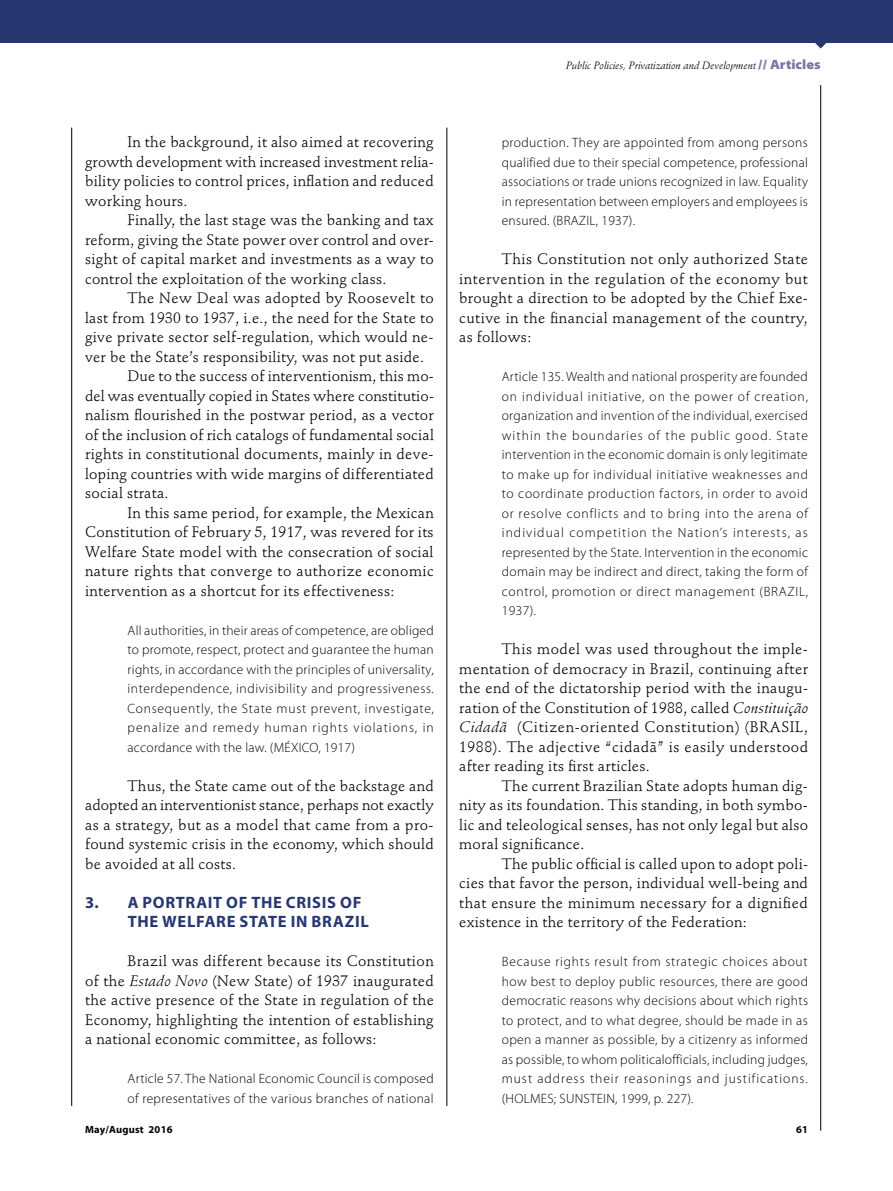
<style>
.page{position:relative;width:893px;height:1191px;background:#fff}
.page>*{position:absolute;margin:0;border:0;box-sizing:border-box;transform-origin:0 0}
.t1{font:700 16.5px/19.5px "Myriad Pro";letter-spacing:.04em;color:#293771}
.t2{font:15px/19.5px "Stempel Schneidler Std";letter-spacing:.02em;color:#000;text-align:justify}
.t3{font:300 13.5px/19.5px "Myriad Pro";letter-spacing:.02em;color:#000;text-align:justify}
.t4{font:italic 10.5px "Stempel Schneidler Std";color:#000}
.t5{font:700 10.5px "Myriad Pro";letter-spacing:.02em;color:#000}
.s1{font-style:italic}
.s2{font-family:"Myriad Pro";font-weight:900;font-style:normal;font-stretch:semi-expanded;font-size:13.5px;color:#7b77a2}
</style>
<div class="page">
<svg style="left:815px;top:43px;width:11px;height:6px"></svg>
<div style="left:0;top:0;width:893px;height:43px;background:#293771"></div>
<hr style="left:820px;top:85px;width:1px;height:1045px;background:#000">
<hr style="left:71px;top:128px;width:1px;height:978px;background:#000">
<hr style="left:446px;top:128px;width:1px;height:978px;background:#000">
<p class="t2" style="left:85px;top:132px;width:350px;text-indent:43px">In the background, it also aimed at recovering growth development with increased investment relia&shy;bility policies to control prices, inflation and reduced working hours.</p>
<p class="t2" style="left:85px;top:210px;width:350px;text-indent:43px">Finally, the last stage was the banking and tax reform, giving the State power over control and over&shy;sight of capital market and investments as a way to control the exploitation of the working class.</p>
<p class="t2" style="left:128px;top:288px;width:308px">The New Deal was adopted by Roosevelt to</p>
<p class="t2" style="left:85px;top:308px;width:350px">last from 1930 to 1937, i.e., the need for the State to</p>
<p class="t2" style="left:85px;top:327px;width:350px">give private sector self-regulation, which would ne-</p>
<p class="t2" style="left:85px;top:347px;width:340px">ver be the State’s responsibility, was not put aside.</p>
<p class="t2" style="left:128px;top:366px;width:308px">Due to the success of interventionism, this mo-</p>
<p class="t2" style="left:85px;top:386px;width:350px">del was eventually copied in States where constitutio-</p>
<p class="t2" style="left:85px;top:405px;width:350px">nalism flourished in the postwar period, as a vector</p>
<p class="t2" style="left:85px;top:425px;width:350px">of the inclusion of rich catalogs of fundamental social</p>
<p class="t2" style="left:85px;top:444px;width:350px">rights in constitutional documents, mainly in deve-</p>
<p class="t2" style="left:85px;top:464px;width:350px">loping countries with wide margins of differentiated</p>
<p class="t2" style="left:85px;top:483px;width:85px">social strata.</p>
<p class="t2" style="left:128px;top:503px;width:308px">In this same period, for example, the Mexican</p>
<p class="t2" style="left:85px;top:522px;width:350px">Constitution of February 5, 1917, was revered for its</p>
<p class="t2" style="left:85px;top:542px;width:350px">Welfare State model with the consecration of social</p>
<p class="t2" style="left:85px;top:561px;width:350px">nature rights that converge to authorize economic</p>
<p class="t2" style="left:85px;top:581px;width:311px">intervention as a shortcut for its effectiveness:</p>
<p class="t3" style="left:128px;top:621px;width:308px">All authorities, in their areas of competence, are obliged to promote, respect, protect and guarantee the human rights, in accordance with the principles of universality, interdependence, indivisibility and progressiveness.<br>Consequently, the State must prevent, investigate, penalize and remedy human rights violations, in accordance with the law. (MÉXICO, 1917)</p>
<p class="t2" style="left:85px;top:776px;width:350px;text-indent:43px">Thus, the State came out of the backstage and adopted an interventionist stance, perhaps not exactly as a strategy, but as a model that came from a pro&shy;found systemic crisis in the economy, which should be avoided at all costs.</p>
<p class="t1" style="left:128px;top:892px;width:243px;text-indent:-43px">3. A PORTRAIT OF THE CRISIS OF<br>THE WELFARE STATE IN BRAZIL</p>
<p class="t2" style="left:85px;top:951px;width:350px;text-indent:43px">Brazil was different because its Constitution of the <span class="s1">Estado Novo</span> (New State) of 1937 inaugurated the active presence of the State in regulation of the Economy, highlighting the intention of establishing a national economic committee, as follows:</p>
<p class="t3" style="left:128px;top:1069px;width:308px">Article 57. The National Economic Council is composed of representatives of the various branches of national</p>
<p class="t4" style="left:566px;top:59px;width:256px">Public Policies, Privatization and Development <span class="s2">// Articles</span></p>
<p class="t3" style="left:502px;top:133px;width:308px">production. They are appointed from among persons qualified due to their special competence, professional associations or trade unions recognized in law. Equality in representation between employers and employees is ensured. (BRAZIL, 1937).</p>
<p class="t2" style="left:459px;top:249px;width:350px;text-indent:43px">This Constitution not only authorized State intervention in the regulation of the economy but brought a direction to be adopted by the Chief Exe&shy;cutive in the financial management of the country, as follows:</p>
<p class="t3" style="left:502px;top:367px;width:308px">Article 135. Wealth and national prosperity are founded on individual initiative, on the power of creation, organization and invention of the individual, exercised within the boundaries of the public good. State intervention in the economic domain is only legitimate to make up for individual initiative weaknesses and to coordinate production factors, in order to avoid or resolve conflicts and to bring into the arena of individual competition the Nation’s interests, as represented by the State. Intervention in the economic domain may be indirect and direct, taking the form of control, promotion or direct management (BRAZIL, 1937).</p>
<p class="t2" style="left:459px;top:639px;width:350px;text-indent:43px">This model was used throughout the imple&shy;mentation of democracy in Brazil, continuing after the end of the dictatorship period with the inaugu&shy;ration of the Constitution of 1988, called <span class="s1">Constituição Cidadã</span> (Citizen-oriented Constitution) (BRASIL, 1988). The adjective “cidadã” is easily understood after reading its first articles.</p>
<p class="t2" style="left:459px;top:776px;width:350px;text-indent:43px">The current Brazilian State adopts human dig&shy;nity as its foundation. This standing, in both symbo&shy;lic and teleological senses, has not only legal but also moral significance.</p>
<p class="t2" style="left:459px;top:854px;width:350px;text-indent:43px">The public official is called upon to adopt poli&shy;cies that favor the person, individual well-being and that ensure the minimum necessary for a dignified existence in the territory of the Federation:</p>
<p class="t3" style="left:502px;top:952px;width:308px">Because rights result from strategic choices about how best to deploy public resources, there are good democratic reasons why decisions about which rights to protect, and to what degree, should be made in as open a manner as possible, by a citizenry as informed as possible, to whom politicalofficials, including judges, must address their reasonings and justifications. (HOLMES; SUNSTEIN, 1999, p. 227).</p>
<p class="t5" style="left:85px;top:1123px;width:89px">May/August 2016</p>
<p class="t5" style="left:796px;top:1123px;width:13px">61</p>
</div>
